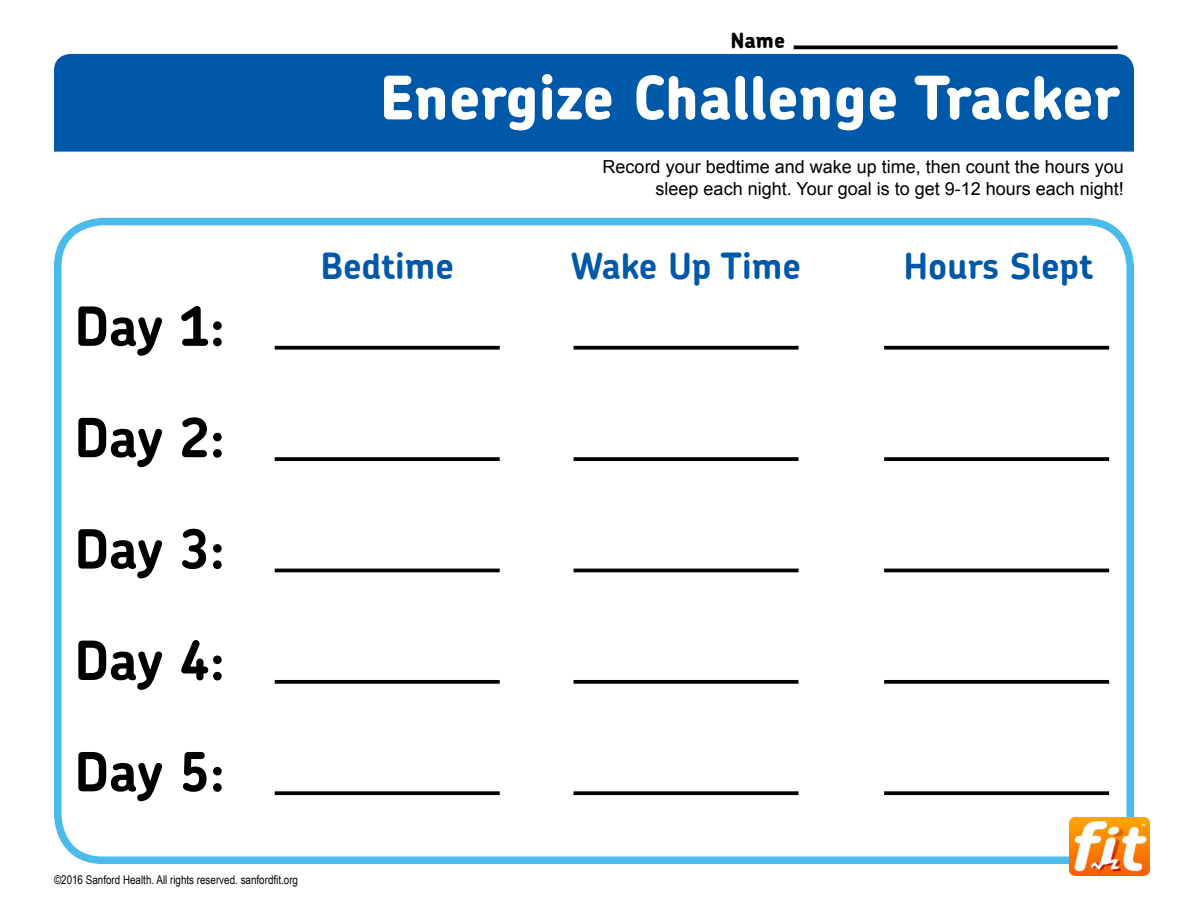
<style>
.page{position:relative;width:1188px;height:918px;background:#fff}
.page>*{position:absolute;margin:0;border:0;box-sizing:border-box;transform-origin:0 0}
.t1{font:800 60px "Chevin";color:#fff}
.t2{font:700 54px/111.3px "Chevin";letter-spacing:-.01em;color:#000}
.t3{font:700 36px "Chevin";color:#0058a9}
.t4{font:800 21px "Chevin";color:#000}
.t5{font:18px/21.6px "Arial";color:#000;text-align:right}
.t6{font:12px "Arial Narrow";color:#000}
</style>
<div class="page">
<div style="left:54px;top:54px;width:1080px;height:98px;background:#0058a9"></div>
<svg style="left:794px;top:45px;width:324px;height:4px"></svg>
<div style="left:54px;top:218px;width:1080px;height:646px;border:8px solid #4bbbeb;border-radius:45px"></div>
<img style="left:1069px;top:817px;width:80px;height:58px">
<svg style="left:275px;top:346px;width:225px;height:4px"></svg>
<svg style="left:574px;top:346px;width:225px;height:4px"></svg>
<svg style="left:884px;top:346px;width:225px;height:4px"></svg>
<svg style="left:275px;top:791px;width:225px;height:4px"></svg>
<svg style="left:574px;top:791px;width:225px;height:4px"></svg>
<svg style="left:884px;top:791px;width:225px;height:4px"></svg>
<hr style="left:275px;top:569px;width:225px;height:3px;background:#000">
<hr style="left:574px;top:569px;width:225px;height:3px;background:#000">
<hr style="left:884px;top:569px;width:225px;height:3px;background:#000">
<svg style="left:275px;top:680px;width:225px;height:4px"></svg>
<svg style="left:574px;top:680px;width:225px;height:4px"></svg>
<svg style="left:884px;top:680px;width:225px;height:4px"></svg>
<svg style="left:275px;top:457px;width:225px;height:4px"></svg>
<svg style="left:574px;top:457px;width:225px;height:4px"></svg>
<svg style="left:884px;top:457px;width:225px;height:4px"></svg>
<h2 class="t2" style="left:74px;top:270px;width:152px">Day 1:</h2>
<h2 class="t2" style="left:74px;top:381px;width:152px">Day 2:</h2>
<h2 class="t2" style="left:74px;top:492px;width:152px">Day 3:<br>Day 4:</h2>
<h2 class="t2" style="left:74px;top:715px;width:152px">Day 5:</h2>
<p class="t4" style="left:730px;top:27px;width:56px">Name</p>
<h1 class="t1" style="left:380px;top:58px;width:742px">Energize Challenge Tracker</h1>
<p class="t5" style="left:603px;top:156px;width:523px">Record your bedtime and wake up time, then count the hours you sleep each night. Your goal is to get 9-12 hours each night!</p>
<h3 class="t3" style="left:320px;top:242px;width:135px">Bedtime</h3>
<h3 class="t3" style="left:571px;top:242px;width:231px">Wake Up Time</h3>
<h3 class="t3" style="left:904px;top:242px;width:191px">Hours Slept</h3>
<p class="t6" style="left:54px;top:871px;width:246px">©2016 Sanford Health. All rights reserved. sanfordfit.org</p>
</div>
